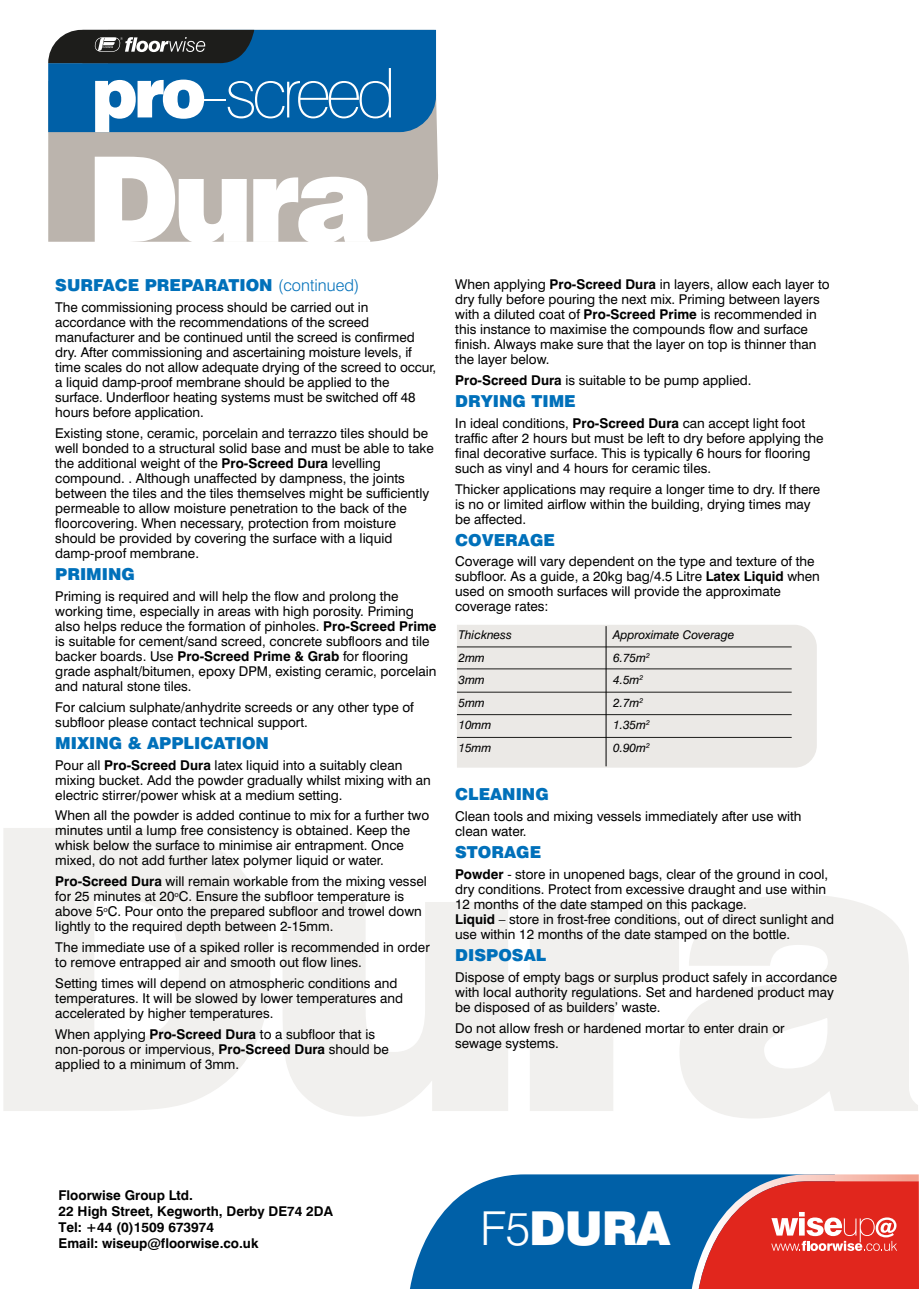
<style>
.page{position:relative;width:919px;height:1289px;background:#fff}
.page>*{position:absolute;margin:0;border:0;box-sizing:border-box;transform-origin:0 0}
.t1{font:900 118.5px "Swiss 721";color:#fff}
.t2{font:900 46.8px "Swiss 721";color:#fff}
.t3{font:900 16.5px "Swiss 721";color:#0070ba}
.t4{font:13.5px/15px "Swiss 721 Roman";color:#000}
.t5{font:700 13.5px/16.2px "Swiss 721";color:#000}
.t6{font:italic 12px "Swiss 721";color:#000}
.s1{font-weight:300}
.s2{font-family:"Swiss 721";font-weight:700}
</style>
<div class="page">
<svg style="left:3px;top:828px;width:267px;height:282px;fill:#f1f0ee"></svg>
<svg style="left:283px;top:902px;width:225px;height:214px;fill:#f1f0ee"></svg>
<svg style="left:530px;top:897px;width:149px;height:213px"></svg>
<svg style="left:680px;top:895px;width:237px;height:223px;fill:#f1f0ee"></svg>
<svg style="left:410px;top:1174px;width:281px;height:114px;background:#1970af"></svg>
<svg style="left:691px;top:1174px;width:227px;height:114px;background:#c7484a"></svg>
<div style="left:457px;top:625px;width:359px;height:142px;background:#ebe9e6"></div>
<hr style="left:457px;top:646px;width:334px;height:1px;background:#1d1d1b">
<hr style="left:457px;top:668px;width:334px;height:1px;background:#1d1d1b">
<hr style="left:457px;top:692px;width:334px;height:1px;background:#1d1d1b">
<hr style="left:457px;top:737px;width:334px;height:1px;background:#1d1d1b">
<hr style="left:457px;top:714px;width:334px;height:1px;background:#1d1d1b">
<div style="left:48px;top:91px;width:390px;height:151px;background:#bbb4ad"></div>
<svg style="left:48px;top:30px;width:388px;height:102px;background:#296d9f"></svg>
<h1 class="t1" style="left:87px;top:128px;width:290px">Dura</h1>
<p class="t3" style="left:55px;top:275px;width:305px">SURFACE PREPARATION <span class="s1">(continued)</span></p>
<p class="t4" style="left:55px;top:299px;width:382px">The commissioning process should be carried out in accordance with the recommendations of the screed manufacturer and be continued until the screed is confirmed dry. After commissioning and ascertaining moisture levels, if time scales do not allow adequate drying of the screed to occur, a liquid damp-proof membrane should be applied to the surface. Underfloor heating systems must be switched off 48 hours before application.</p>
<p class="t4" style="left:55px;top:425px;width:380px">Existing stone, ceramic, porcelain and terrazzo tiles should be well bonded to a structural solid base and must be able to take the additional weight of the <span class="s2">Pro-Screed Dura</span> levelling compound. . Although unaffected by dampness, the joints between the tiles and the tiles themselves might be sufficiently permeable to allow moisture penetration to the back of the floorcovering. When necessary, protection from moisture should be provided by covering the surface with a liquid damp-proof membrane.</p>
<p class="t3" style="left:55px;top:564px;width:81px">PRIMING</p>
<p class="t4" style="left:55px;top:588px;width:383px">Priming is required and will help the flow and prolong the working time, especially in areas with high porosity. Priming also helps reduce the formation of pinholes. <span class="s2">Pro-Screed Prime </span>is suitable for cement/sand screed, concrete subfloors and tile backer boards. Use <span class="s2">Pro-Screed Prime &amp; Grab</span> for flooring grade asphalt/bitumen, epoxy DPM, existing ceramic, porcelain and natural stone tiles.</p>
<p class="t4" style="left:55px;top:699px;width:360px">For calcium sulphate/anhydrite screeds or any other type of subfloor please contact technical support.</p>
<p class="t3" style="left:55px;top:732px;width:215px">MIXING &amp; APPLICATION</p>
<p class="t4" style="left:55px;top:757px;width:377px">Pour all <span class="s2">Pro-Screed Dura</span> latex liquid into a suitably clean mixing bucket. Add the powder gradually whilst mixing with an electric stirrer/power whisk at a medium setting.</p>
<p class="t4" style="left:55px;top:808px;width:375px">When all the powder is added continue to mix for a further two minutes until a lump free consistency is obtained. Keep the whisk below the surface to minimise air entrapment. Once mixed, do not add further latex polymer liquid or water.</p>
<p class="t4" style="left:55px;top:873px;width:373px"><span class="s2">Pro-Screed Dura</span> will remain workable from the mixing vessel for 25 minutes at 20<sup>o</sup>C. Ensure the subfloor temperature is above 5<sup>o</sup>C. Pour onto the prepared subfloor and trowel down lightly to the required depth between 2-15mm.</p>
<p class="t4" style="left:55px;top:939px;width:376px">The immediate use of a spiked roller is recommended in order to remove entrapped air and smooth out flow lines.</p>
<p class="t4" style="left:55px;top:975px;width:349px">Setting times will depend on atmospheric conditions and temperatures. It will be slowed by lower temperatures and accelerated by higher temperatures.</p>
<p class="t4" style="left:55px;top:1026px;width:335px">When applying <span class="s2">Pro-Screed Dura</span> to a subfloor that is non-porous or impervious, <span class="s2">Pro-Screed Dura</span> should be applied to a minimum of 3mm.</p>
<p class="t4" style="left:455px;top:276px;width:376px">When applying <span class="s2">Pro-Screed Dura</span> in layers, allow each layer to dry fully before pouring the next mix. Priming between layers with a diluted coat of <span class="s2">Pro-Screed Prime</span> is recommended in this instance to maximise the compounds flow and surface finish. Always make sure that the layer on top is thinner than the layer below.</p>
<p class="t4" style="left:455px;top:372px;width:298px"><span class="s2">Pro-Screed Dura</span> is suitable to be pump applied.</p>
<p class="t3" style="left:455px;top:391px;width:122px">DRYING TIME</p>
<p class="t4" style="left:455px;top:415px;width:369px">In ideal conditions, <span class="s2">Pro-Screed Dura</span> can accept light foot traffic after 2 hours but must be left to dry before applying the final decorative surface. This is typically 6 hours for flooring such as vinyl and 4 hours for ceramic tiles.</p>
<p class="t4" style="left:455px;top:481px;width:366px">Thicker applications may require a longer time to dry. If there is no or limited airflow within the building, drying times may be affected.</p>
<p class="t3" style="left:455px;top:529px;width:101px">COVERAGE</p>
<p class="t4" style="left:455px;top:554px;width:366px">Coverage will vary dependent on the type and texture of the subfloor. As a guide, a 20kg bag/4.5 Litre <span class="s2">Latex Liquid</span> when used on smooth surfaces will provide the approximate coverage rates:</p>
<p class="t6" style="left:458px;top:628px;width:55px">Thickness</p>
<p class="t6" style="left:613px;top:628px;width:123px">Approximate Coverage</p>
<p class="t6" style="left:458px;top:650px;width:28px">2mm</p>
<p class="t6" style="left:613px;top:650px;width:38px">6.75m<sup>2</sup></p>
<p class="t6" style="left:458px;top:673px;width:28px">3mm</p>
<p class="t6" style="left:613px;top:673px;width:32px">4.5m<sup>2</sup></p>
<p class="t6" style="left:458px;top:695px;width:28px">5mm</p>
<p class="t6" style="left:613px;top:695px;width:32px">2.7m<sup>2</sup></p>
<p class="t6" style="left:458px;top:718px;width:35px">10mm</p>
<p class="t6" style="left:613px;top:718px;width:38px">1.35m<sup>2</sup></p>
<p class="t6" style="left:458px;top:740px;width:35px">15mm</p>
<p class="t6" style="left:613px;top:740px;width:38px">0.90m<sup>2</sup></p>
<p class="t3" style="left:455px;top:784px;width:95px">CLEANING</p>
<p class="t4" style="left:455px;top:808px;width:348px">Clean tools and mixing vessels immediately after use with clean water.</p>
<p class="t3" style="left:455px;top:842px;width:87px">STORAGE</p>
<p class="t4" style="left:455px;top:866px;width:380px"><span class="s2">Powder</span> - store in unopened bags, clear of the ground in cool, dry conditions. Protect from excessive draught and use within 12 months of the date stamped on this package.<br><span class="s2">Liquid</span> – store in frost-free conditions, out of direct sunlight and use within 12 months of the date stamped on the bottle.</p>
<p class="t3" style="left:455px;top:945px;width:93px">DISPOSAL</p>
<p class="t4" style="left:455px;top:969px;width:383px">Dispose of empty bags or surplus product safely in accordance with local authority regulations. Set and hardened product may be disposed of as builders’ waste.</p>
<p class="t4" style="left:455px;top:1020px;width:331px">Do not allow fresh or hardened mortar to enter drain or sewage systems.</p>
<p class="t5" style="left:58px;top:1186px;width:276px">Floorwise Group Ltd.<br>22 High Street, Kegworth, Derby DE74 2DA<br>Tel: +44 (0)1509 673974<br>Email: wiseup@floorwise.co.uk</p>
<h2 class="t2" style="left:480px;top:1199px;width:192px"><span class="s1">F5</span>DURA</h2>
</div>
